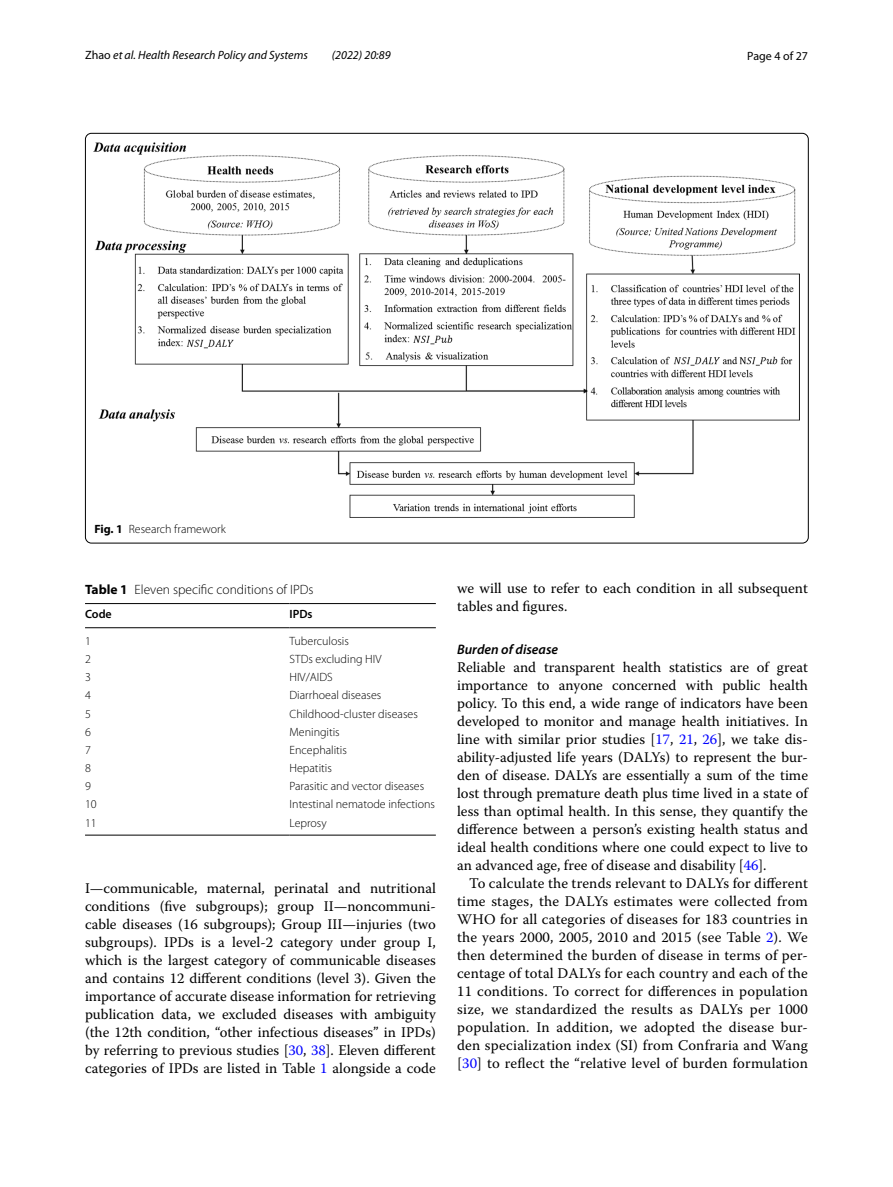
<style>
.page{position:relative;width:893px;height:1187px;background:#fff}
.page>*{position:absolute;margin:0;border:0;box-sizing:border-box;transform-origin:0 0}
.t1{font:14.7px/18px "Warnock Pro";color:#000;text-align:justify}
.t2{font:italic 600 13.8px "Myriad Pro";color:#000}
.t3{font:300 13.5px "Myriad Pro";color:#000}
.t4{font:300 12px "Myriad Pro";color:#000}
.t5{font:italic 12px "Myriad Pro";color:#000}
.t6{font:12px "Myriad Pro";color:#000}
.t7{font:600 12px "Myriad Pro";color:#000}
.s1{font-style:normal}
.s2{font-weight:700}
.s3{color:#00f}
</style>
<div class="page">
<img style="left:94px;top:142px;width:706px;height:375px">
<hr style="left:85px;top:603px;width:204px;height:1px;background:#000">
<hr style="left:85px;top:627px;width:204px;height:1px;background:#000">
<hr style="left:289px;top:603px;width:147px;height:1px;background:#000">
<hr style="left:289px;top:627px;width:147px;height:1px;background:#000">
<hr style="left:85px;top:834px;width:204px;height:1px;background:#000">
<hr style="left:289px;top:834px;width:147px;height:1px;background:#000">
<p class="t5" style="left:85px;top:48px;width:224px"><span class="s1">Zhao</span> et al. Health Research Policy and Systems</p>
<p class="t5" style="left:332px;top:48px;width:60px">(2022) 20:89</p>
<p class="t6" style="left:747px;top:48px;width:62px">Page 4 of 27</p>
<p class="t4" style="left:94px;top:522px;width:133px"><span class="s2">Fig. 1</span> Research framework</p>
<p class="t3" style="left:85px;top:581px;width:230px"><span class="s2">Table 1</span> Eleven specific conditions of IPDs</p>
<p class="t7" style="left:85px;top:606px;width:28px">Code</p>
<p class="t7" style="left:289px;top:606px;width:25px">IPDs</p>
<p class="t4" style="left:85px;top:634px;width:7px">1</p>
<p class="t4" style="left:289px;top:634px;width:61px">Tuberculosis</p>
<p class="t4" style="left:85px;top:652px;width:7px">2</p>
<p class="t4" style="left:289px;top:652px;width:93px">STDs excluding HIV</p>
<p class="t4" style="left:85px;top:670px;width:7px">3</p>
<p class="t4" style="left:289px;top:670px;width:45px">HIV/AIDS</p>
<p class="t4" style="left:85px;top:688px;width:7px">4</p>
<p class="t4" style="left:289px;top:688px;width:93px">Diarrhoeal diseases</p>
<p class="t4" style="left:85px;top:707px;width:7px">5</p>
<p class="t4" style="left:289px;top:707px;width:130px">Childhood-cluster diseases</p>
<p class="t4" style="left:85px;top:725px;width:7px">6</p>
<p class="t4" style="left:289px;top:725px;width:52px">Meningitis</p>
<p class="t4" style="left:85px;top:743px;width:7px">7</p>
<p class="t4" style="left:289px;top:743px;width:59px">Encephalitis</p>
<p class="t4" style="left:85px;top:761px;width:7px">8</p>
<p class="t4" style="left:289px;top:761px;width:44px">Hepatitis</p>
<p class="t4" style="left:85px;top:779px;width:7px">9</p>
<p class="t4" style="left:289px;top:779px;width:136px">Parasitic and vector diseases</p>
<p class="t4" style="left:85px;top:797px;width:13px">10</p>
<p class="t4" style="left:289px;top:797px;width:147px">Intestinal nematode infections</p>
<p class="t4" style="left:85px;top:815px;width:13px">11</p>
<p class="t4" style="left:289px;top:815px;width:39px">Leprosy</p>
<p class="t1" style="left:85px;top:879px;width:352px">I—communicable, maternal, perinatal and nutritional conditions (five subgroups); group II—noncommuni&shy;cable diseases (16 subgroups); Group III—injuries (two subgroups). IPDs is a level-2 category under group I, which is the largest category of communicable diseases and contains 12 different conditions (level 3). Given the importance of accurate disease information for retrieving publication data, we excluded diseases with ambiguity (the 12th condition, “other infectious diseases” in IPDs) by referring to previous studies [<span class="s3">30</span>, <span class="s3">38</span>]. Eleven different categories of IPDs are listed in Table <span class="s3">1</span> alongside a code</p>
<p class="t1" style="left:457px;top:579px;width:352px">we will use to refer to each condition in all subsequent tables and figures.</p>
<p class="t2" style="left:457px;top:640px;width:102px">Burden of disease</p>
<p class="t1" style="left:457px;top:658px;width:352px">Reliable and transparent health statistics are of great importance to anyone concerned with public health policy. To this end, a wide range of indicators have been developed to monitor and manage health initiatives. In line with similar prior studies [<span class="s3">17</span>, <span class="s3">21</span>, <span class="s3">26</span>], we take dis&shy;ability-adjusted life years (DALYs) to represent the bur&shy;den of disease. DALYs are essentially a sum of the time lost through premature death plus time lived in a state of less than optimal health. In this sense, they quantify the difference between a person’s existing health status and ideal health conditions where one could expect to live to an advanced age, free of disease and disability [<span class="s3">46</span>].</p>
<p class="t1" style="left:457px;top:874px;width:352px;text-indent:12px">To calculate the trends relevant to DALYs for different time stages, the DALYs estimates were collected from WHO for all categories of diseases for 183 countries in the years 2000, 2005, 2010 and 2015 (see Table <span class="s3">2</span>). We then determined the burden of disease in terms of per&shy;centage of total DALYs for each country and each of the 11 conditions. To correct for differences in population size, we standardized the results as DALYs per 1000 population. In addition, we adopted the disease bur&shy;den specialization index (SI) from Confraria and Wang [<span class="s3">30</span>] to reflect the “relative level of burden formulation</p>
</div>
